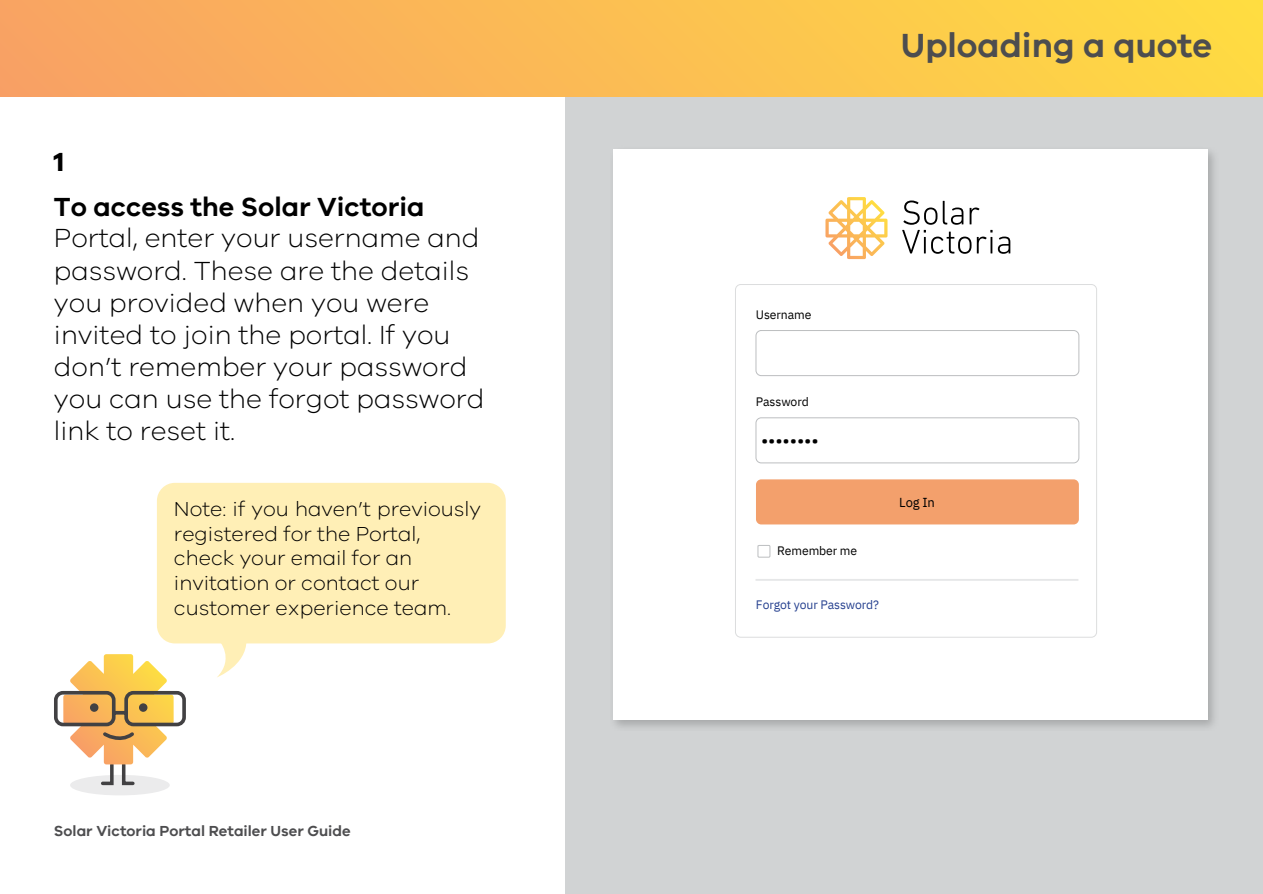
<style>
.page{position:relative;width:1263px;height:894px;background:#fff}
.page>*{position:absolute;margin:0;border:0;box-sizing:border-box;transform-origin:0 0}
.t1{font:600 34.5px "VIC";color:#4d4d4f}
.t2{font:300 27px "VIC";color:#000}
.t3{font:600 27px "VIC";color:#000}
.t4{font:700 27px "VIC";color:#000}
.t5{font:300 20.85px/24.8px "VIC";color:#000}
.t6{font:18.6px "IBM Plex Sans";color:#000}
.t7{font:600 15px "VIC";color:#4d4d4f}
.t8{font:13.05px "IBM Plex Sans";color:#000}
.t9{font:12.15px "IBM Plex Sans";letter-spacing:-.01em;color:#000}
.t10{font:12.15px "IBM Plex Sans";letter-spacing:-.01em;color:#25408f}
</style>
<div class="page">
<div style="left:70px;top:774px;width:100px;height:21px;background:#ebebec;border-radius:50%"></div>
<svg style="left:54px;top:654px;width:132px;height:132px"></svg>
<div style="left:157px;top:482px;width:349px;height:161px;background:#ffefb6;border-radius:18px"></div>
<svg style="left:217px;top:643px;width:29px;height:34px"></svg>
<div style="left:565px;top:96px;width:698px;height:797px;background:#d1d3d4"></div>
<div style="left:0;top:0;width:1263px;height:97px;background:linear-gradient(to right,#f8a164,#ffdb42)"></div>
<img style="left:613px;top:151px;width:601px;height:576px">
<div style="left:613px;top:149px;width:595px;height:570px;background:#fff"></div>
<svg style="left:825px;top:197px;width:62px;height:62px"></svg>
<svg style="left:902px;top:200px;width:90px;height:54px"></svg>
<svg style="left:998px;top:236px;width:12px;height:18px"></svg>
<div style="left:755px;top:330px;width:324px;height:46px;border:1px solid #bcbec0;border-radius:5px"></div>
<div style="left:735px;top:284px;width:362px;height:353px;border:1px solid #dcddde;border-radius:5px"></div>
<div style="left:755px;top:417px;width:324px;height:46px;border:1px solid #bcbec0;border-radius:5px"></div>
<svg style="left:757px;top:545px;width:14px;height:12px"></svg>
<div style="left:756px;top:479px;width:323px;height:45px;background:#f3a06c;border-radius:5px"></div>
<hr style="left:755px;top:578px;width:323px;height:2px;background:#e6e7e8">
<p class="t4" style="left:54px;top:144px;width:12px">1</p>
<p class="t3" style="left:54px;top:189px;width:372px">To access the Solar Victoria</p>
<p class="t2" style="left:54px;top:220px;width:427px">Portal, enter your username and</p>
<p class="t2" style="left:54px;top:253px;width:417px">password. These are the details</p>
<p class="t2" style="left:54px;top:284px;width:377px">you provided when you were</p>
<p class="t2" style="left:54px;top:317px;width:398px">invited to join the portal. If you</p>
<p class="t2" style="left:54px;top:348px;width:415px">don’t remember your password</p>
<p class="t2" style="left:54px;top:381px;width:432px">you can use the forgot password</p>
<p class="t2" style="left:54px;top:413px;width:183px">link to reset it.</p>
<p class="t5" style="left:174px;top:496px;width:309px">Note: if you haven’t previously registered for the Portal,</p>
<p class="t5" style="left:174px;top:546px;width:279px">check your email for an invitation or contact our customer experience team.</p>
<p class="t7" style="left:54px;top:820px;width:298px">Solar Victoria Portal Retailer User Guide</p>
<p class="t1" style="left:901px;top:22px;width:313px">Uploading a quote</p>
<p class="t9" style="left:756px;top:306px;width:57px">Username</p>
<p class="t9" style="left:756px;top:393px;width:54px">Password</p>
<p class="t6" style="left:761px;top:428px;width:59px">••••••••</p>
<p class="t9" style="left:777px;top:543px;width:81px">Remember me</p>
<p class="t10" style="left:756px;top:596px;width:125px">Forgot your Password?</p>
<p class="t8" style="left:899px;top:494px;width:37px">Log In</p>
</div>
